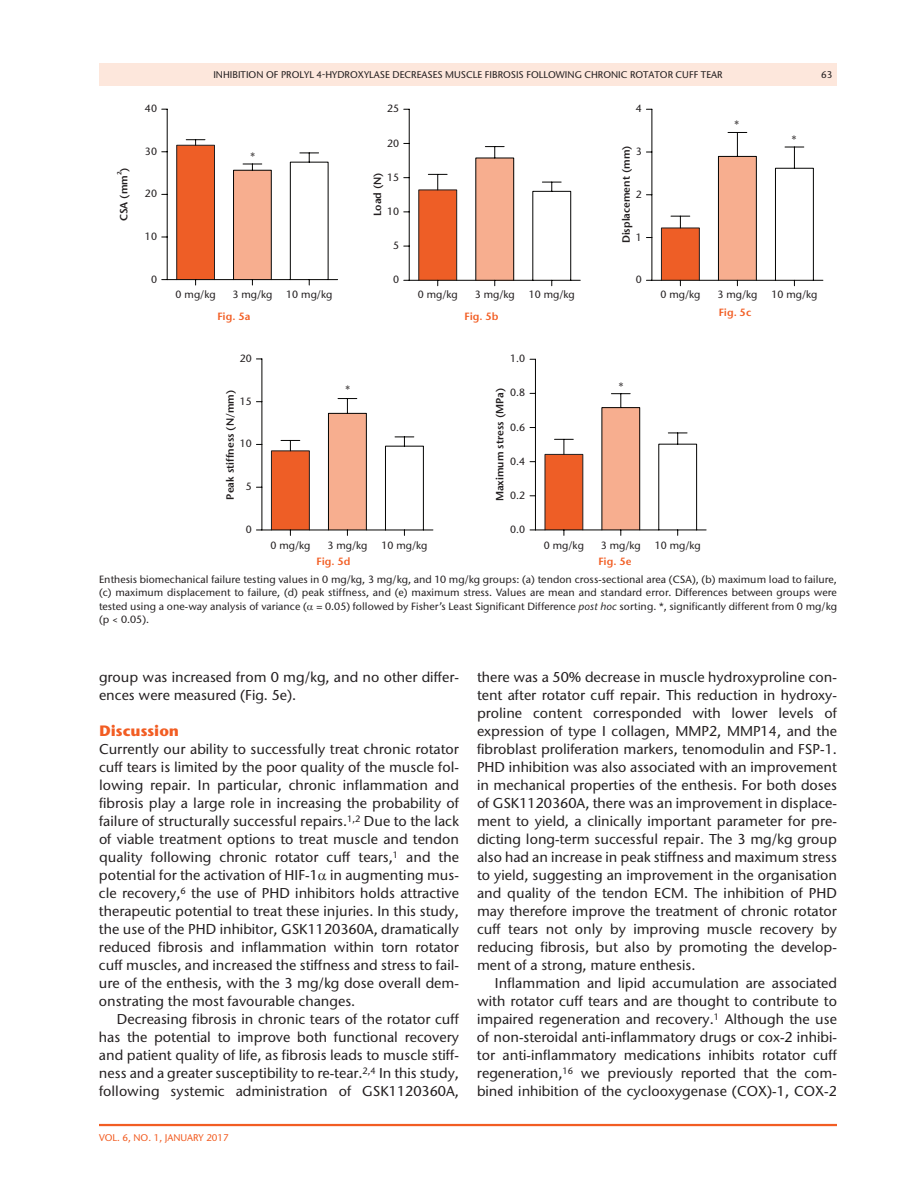
<style>
.page{position:relative;width:918px;height:1188px;background:#fff}
.page>*{position:absolute;margin:0;border:0;box-sizing:border-box;transform-origin:0 0}
.t1{font:700 15px "Stone Sans ITC Pro";color:#f25d23}
.t2{font:500 14.25px/18px "Stone Sans ITC Pro";color:#231f20;text-align:justify}
.t3{font:500 10.5px/13.5px "Stone Sans ITC Pro";letter-spacing:.005em;color:#231f20;text-align:justify}
.t4{font:500 10.5px "Stone Sans Std";color:#231f20}
.t5{font:600 10.5px "Stone Sans Std";color:#231f20}
.t6{font:600 10.5px "Stone Sans ITC Pro";color:#f25d23}
.t7{font:500 9.75px "Stone Sans ITC Pro";color:#231f20}
.t8{font:500 9.75px "Stone Sans ITC Pro";color:#f25d23}
.t9{font:600 6px "Stone Sans Std";color:#231f20}
.s1{font-style:italic}
</style>
<div class="page">
<div style="left:99px;top:63px;width:738px;height:23px;background:#fde7dc"></div>
<hr style="left:99px;top:1124px;width:738px;height:2px;background:#f25d23">
<hr style="left:262px;top:359px;width:1px;height:171px;background:#050504">
<svg style="left:256px;top:398px;width:178px;height:138px"></svg>
<hr style="left:535px;top:359px;width:1px;height:171px;background:#050504">
<svg style="left:530px;top:393px;width:177px;height:143px"></svg>
<div style="left:176px;top:145px;width:39px;height:135px;background:#ee5e26;border:1px solid #231f20"></div>
<svg style="left:186px;top:139px;width:19px;height:6px"></svg>
<hr style="left:167px;top:109px;width:1px;height:171px;background:#050504">
<hr style="left:409px;top:109px;width:1px;height:171px;background:#050504">
<svg style="left:404px;top:143px;width:177px;height:144px"></svg>
<hr style="left:652px;top:109px;width:1px;height:171px;background:#050504">
<svg style="left:162px;top:151px;width:176px;height:135px"></svg>
<svg style="left:646px;top:132px;width:177px;height:155px"></svg>
<p class="t5" style="left:117px;top:221px;width:56px;rotate:-90deg">CSA (mm )</p>
<p class="t9" style="left:116px;top:175px;width:5px;rotate:-90deg">2</p>
<p class="t4" style="left:145px;top:102px;width:14px">40</p>
<p class="t4" style="left:145px;top:145px;width:14px">30</p>
<p class="t4" style="left:145px;top:188px;width:14px">20</p>
<p class="t4" style="left:145px;top:230px;width:14px">10</p>
<p class="t4" style="left:151px;top:273px;width:8px">0</p>
<p class="t7" style="left:213px;top:68px;width:511px">Inhi biti on of prolyl 4-hydroxylase decreases muscle fi brosi s followi ng chroni c rotator cuff tear</p>
<p class="t7" style="left:821px;top:68px;width:13px">63</p>
<p class="t4" style="left:176px;top:289px;width:42px">0 mg/kg</p>
<p class="t4" style="left:232px;top:289px;width:42px">3 mg/kg</p>
<p class="t4" style="left:286px;top:289px;width:48px">10 mg/kg</p>
<p class="t4" style="left:387px;top:102px;width:14px">25</p>
<p class="t4" style="left:387px;top:137px;width:14px">20</p>
<p class="t4" style="left:387px;top:171px;width:14px">15</p>
<p class="t5" style="left:371px;top:216px;width:45px;rotate:-90deg">Load (N)</p>
<p class="t4" style="left:387px;top:205px;width:14px">10</p>
<p class="t4" style="left:393px;top:239px;width:8px">5</p>
<p class="t4" style="left:393px;top:273px;width:8px">0</p>
<p class="t4" style="left:418px;top:289px;width:42px">0 mg/kg</p>
<p class="t4" style="left:475px;top:289px;width:42px">3 mg/kg</p>
<p class="t4" style="left:529px;top:289px;width:48px">10 mg/kg</p>
<p class="t4" style="left:636px;top:102px;width:8px">4</p>
<p class="t5" style="left:620px;top:243px;width:99px;rotate:-90deg">Displacement (mm)</p>
<p class="t4" style="left:636px;top:145px;width:8px">3</p>
<p class="t4" style="left:636px;top:188px;width:8px">2</p>
<p class="t4" style="left:636px;top:231px;width:8px">1</p>
<p class="t4" style="left:636px;top:273px;width:8px">0</p>
<p class="t4" style="left:660px;top:289px;width:42px">0 mg/kg</p>
<p class="t4" style="left:717px;top:289px;width:42px">3 mg/kg</p>
<p class="t4" style="left:771px;top:289px;width:48px">10 mg/kg</p>
<p class="t6" style="left:217px;top:309px;width:35px">Fig. 5a</p>
<p class="t6" style="left:464px;top:309px;width:36px">Fig. 5b</p>
<p class="t6" style="left:719px;top:306px;width:34px">Fig. 5c</p>
<p class="t4" style="left:240px;top:352px;width:14px">20</p>
<p class="t5" style="left:224px;top:500px;width:111px;rotate:-90deg">Peak stiffness (N/mm)</p>
<p class="t4" style="left:240px;top:395px;width:14px">15</p>
<p class="t4" style="left:240px;top:438px;width:14px">10</p>
<p class="t4" style="left:246px;top:480px;width:8px">5</p>
<p class="t4" style="left:246px;top:523px;width:8px">0</p>
<p class="t4" style="left:270px;top:539px;width:42px">0 mg/kg</p>
<p class="t4" style="left:327px;top:539px;width:42px">3 mg/kg</p>
<p class="t4" style="left:381px;top:539px;width:48px">10 mg/kg</p>
<p class="t4" style="left:510px;top:352px;width:17px">1.0</p>
<p class="t5" style="left:494px;top:501px;width:115px;rotate:-90deg">Maximum stress (MPa)</p>
<p class="t4" style="left:510px;top:387px;width:17px">0.8</p>
<p class="t4" style="left:510px;top:421px;width:17px">0.6</p>
<p class="t4" style="left:510px;top:455px;width:17px">0.4</p>
<p class="t4" style="left:510px;top:489px;width:17px">0.2</p>
<p class="t4" style="left:510px;top:523px;width:17px">0.0</p>
<p class="t4" style="left:544px;top:539px;width:42px">0 mg/kg</p>
<p class="t4" style="left:601px;top:539px;width:42px">3 mg/kg</p>
<p class="t4" style="left:655px;top:539px;width:48px">10 mg/kg</p>
<p class="t6" style="left:317px;top:554px;width:36px">Fig. 5d</p>
<p class="t6" style="left:598px;top:554px;width:35px">Fig. 5e</p>
<p class="t3" style="left:99px;top:572px;width:740px">Enthesis biomechanical failure testing values in 0 mg/kg, 3 mg/kg, and 10 mg/kg groups: (a) tendon cross-sectional area (CSA), (b) maximum load to failure, (c) maximum displacement to failure, (d) peak stiffness, and (e) maximum stress. Values are mean and standard error. Differences between groups were tested using a one-way analysis of variance ( = 0.05) followed by Fisher’s Least Significant Difference <span class="s1">post hoc</span> sorting. *, significantly different from 0 mg/kg (p &lt; 0.05).</p>
<p class="t2" style="left:99px;top:668px;width:362px">group was increased from 0 mg/kg, and no other differ&shy;ences were measured (Fig. 5e).</p>
<p class="t1" style="left:99px;top:721px;width:82px">Discussion</p>
<p class="t2" style="left:99px;top:740px;width:362px">Currently our ability to successfully treat chronic rotator cuff tears is limited by the poor quality of the muscle fol&shy;lowing repair. In particular, chronic inflammation and fibrosis play a large role in increasing the probability of failure of structurally successful repairs.<sup>1,2</sup> Due to the lack of viable treatment options to treat muscle and tendon quality following chronic rotator cuff tears,<sup>1</sup> and the potential for the activation of HIF-1 in augmenting mus&shy;cle recovery,<sup>6</sup> the use of PHD inhibitors holds attractive therapeutic potential to treat these injuries. In this study, the use of the PHD inhibitor, GSK1120360A, dramatically reduced fibrosis and inflammation within torn rotator cuff muscles, and increased the stiffness and stress to fail&shy;ure of the enthesis, with the 3 mg/kg dose overall dem&shy;onstrating the most favourable changes.</p>
<p class="t2" style="left:99px;top:1010px;width:362px;text-indent:18px">Decreasing fibrosis in chronic tears of the rotator cuff has the potential to improve both functional recovery and patient quality of life, as fibrosis leads to muscle stiff&shy;ness and a greater susceptibility to re-tear.<sup>2,4</sup> In this study, following systemic administration of GSK1120360A,</p>
<p class="t8" style="left:99px;top:1132px;width:131px">vol. 6, No. 1, Jan uary 2017</p>
<p class="t2" style="left:477px;top:668px;width:362px">there was a 50% decrease in muscle hydroxyproline con&shy;tent after rotator cuff repair. This reduction in hydroxy&shy;proline content corresponded with lower levels of expression of type I collagen, MMP2, MMP14, and the fibroblast proliferation markers, tenomodulin and FSP-1.<br>PHD inhibition was also associated with an improvement in mechanical properties of the enthesis. For both doses of GSK1120360A, there was an improvement in displace&shy;ment to yield, a clinically important parameter for pre&shy;dicting long-term successful repair. The 3 mg/kg group also had an increase in peak stiffness and maximum stress to yield, suggesting an improvement in the organisation and quality of the tendon ECM. The inhibition of PHD may therefore improve the treatment of chronic rotator cuff tears not only by improving muscle recovery by reducing fibrosis, but also by promoting the develop&shy;ment of a strong, mature enthesis.</p>
<p class="t2" style="left:477px;top:974px;width:362px;text-indent:18px">Inflammation and lipid accumulation are associated with rotator cuff tears and are thought to contribute to impaired regeneration and recovery.<sup>1</sup> Although the use of non-steroidal anti-inflammatory drugs or cox-2 inhibi&shy;tor anti-inflammatory medications inhibits rotator cuff regeneration,<sup>16</sup> we previously reported that the com&shy;bined inhibition of the cyclooxygenase (COX)-1, COX-2</p>
</div>
